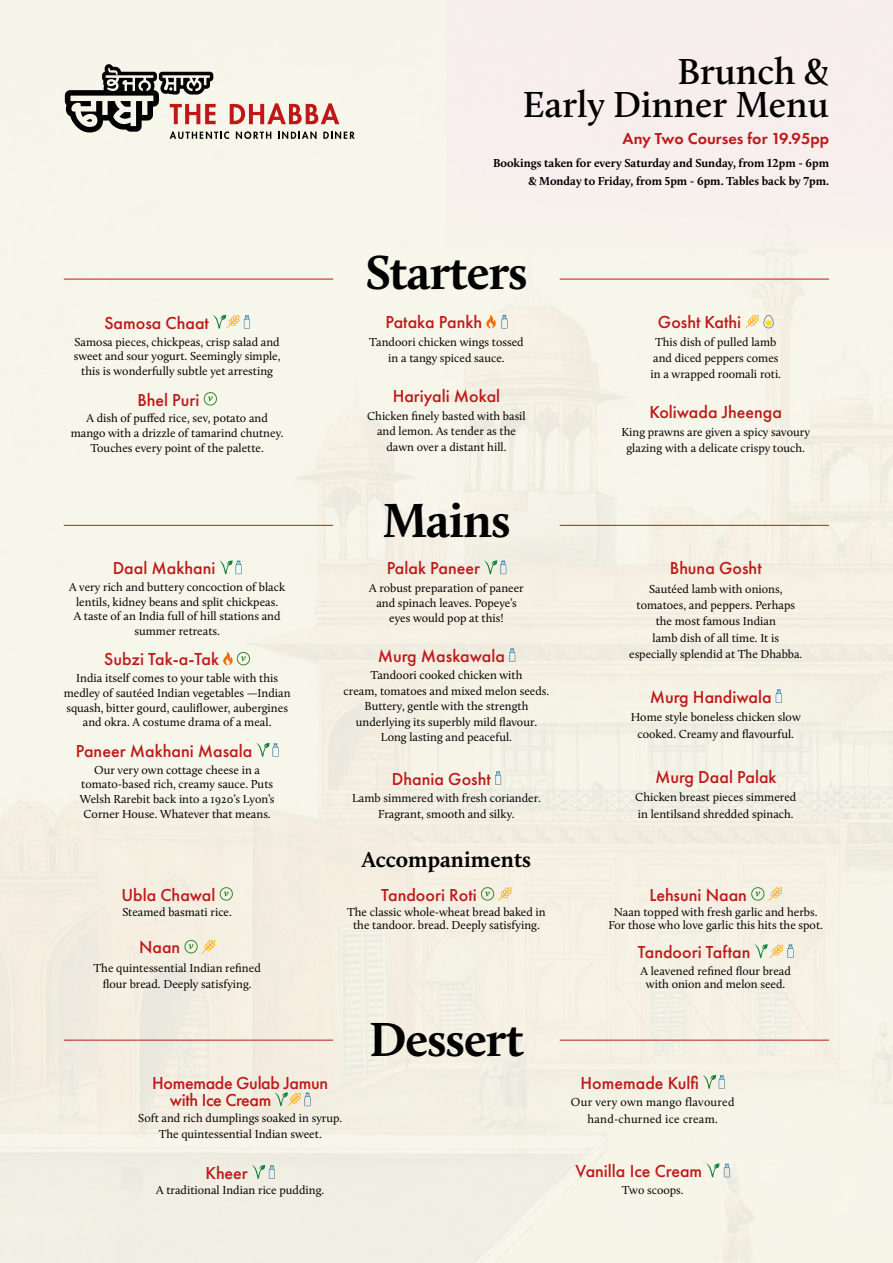
<style>
.page{position:relative;width:893px;height:1263px;background:#fff}
.page>*{position:absolute;margin:0;border:0;box-sizing:border-box;transform-origin:0 0}
.t1{font:700 49.5px "Calluna";letter-spacing:-.02em;color:#000}
.t2{font:600 37.5px/33px "Calluna";color:#000;text-align:right}
.t3{font:700 22.5px "Calluna";color:#000}
.t4{font:500 18px "Futura PT";color:#be1818}
.t5{font:500 18px/17.5px "Futura PT";letter-spacing:-.02em;color:#be1818}
.t6{font:600 16.5px "Futura PT";color:#be1818}
.t7{font:12px/14.7px "Calluna";color:#000;text-align:center}
.t8{font:700 12px/18.6px "Calluna";color:#000;text-align:right}
.t9{font:12px/17.1px "Calluna";letter-spacing:.02em;color:#000;text-align:center}
</style>
<div class="page">
<div style="left:446px;top:0;width:447px;height:252px;background:#f7eeed"></div>
<svg style="left:213px;top:315px;width:37px;height:14px"></svg>
<svg style="left:204px;top:392px;width:13px;height:14px"></svg>
<svg style="left:220px;top:560px;width:22px;height:14px"></svg>
<svg style="left:223px;top:652px;width:27px;height:13px"></svg>
<svg style="left:256px;top:743px;width:23px;height:14px"></svg>
<svg style="left:220px;top:887px;width:13px;height:14px"></svg>
<svg style="left:184px;top:940px;width:31px;height:13px"></svg>
<svg style="left:275px;top:1092px;width:36px;height:14px"></svg>
<svg style="left:252px;top:1165px;width:23px;height:14px"></svg>
<svg style="left:486px;top:315px;width:21px;height:13px"></svg>
<svg style="left:484px;top:560px;width:22px;height:14px"></svg>
<svg style="left:509px;top:648px;width:6px;height:14px"></svg>
<svg style="left:495px;top:771px;width:6px;height:14px"></svg>
<svg style="left:481px;top:887px;width:31px;height:14px"></svg>
<svg style="left:776px;top:689px;width:6px;height:14px"></svg>
<svg style="left:751px;top:887px;width:31px;height:14px"></svg>
<svg style="left:755px;top:944px;width:39px;height:14px"></svg>
<svg style="left:703px;top:1075px;width:22px;height:14px"></svg>
<svg style="left:706px;top:1163px;width:24px;height:14px"></svg>
<svg style="left:745px;top:315px;width:29px;height:13px"></svg>
<hr style="left:64px;top:279px;width:269px;height:1px;background:#be1818">
<hr style="left:64px;top:525px;width:269px;height:1px;background:#be1818">
<hr style="left:64px;top:1040px;width:269px;height:1px;background:#be1818">
<hr style="left:560px;top:279px;width:269px;height:1px;background:#be1818">
<hr style="left:560px;top:525px;width:269px;height:1px;background:#be1818">
<hr style="left:560px;top:1040px;width:269px;height:1px;background:#be1818">
<svg style="left:65px;top:64px;width:290px;height:75px;background:#c7bbb3"></svg>
<h2 class="t2" style="left:523px;top:54px;width:308px">Brunch &amp;<br>Early Dinner Menu</h2>
<h3 class="t6" style="left:623px;top:128px;width:208px">Any Two Courses for 19.95pp</h3>
<p class="t8" style="left:493px;top:153px;width:338px">Bookings taken for every Saturday and Sunday, from 12pm - 6pm &amp; Monday to Friday, from 5pm - 6pm. Tables back by 7pm.</p>
<h3 class="t4" style="left:104px;top:312px;width:106px">Samosa Chaat</h3>
<p class="t7" style="left:74px;top:334px;width:208px">Samosa pieces, chickpeas, crisp salad and sweet and sour yogurt. Seemingly simple, this is wonderfully subtle yet arresting</p>
<h3 class="t4" style="left:137px;top:389px;width:64px">Bhel Puri</h3>
<p class="t7" style="left:71px;top:411px;width:214px">A dish of puffed rice, sev, potato and mango with a drizzle of tamarind chutney.<br>Touches every point of the palette.</p>
<h3 class="t4" style="left:113px;top:557px;width:104px">Daal Makhani</h3>
<p class="t7" style="left:69px;top:579px;width:218px">A very rich and buttery concoction of black lentils, kidney beans and split chickpeas.<br>A taste of an India full of hill stations and summer retreats.</p>
<h3 class="t4" style="left:104px;top:649px;width:116px">Subzi Tak-a-Tak</h3>
<p class="t7" style="left:64px;top:671px;width:228px">India itself comes to your table with this medley of sautéed Indian vegetables —Indian squash, bitter gourd, cauliflower, aubergines and okra. A costume drama of a meal.</p>
<h3 class="t4" style="left:76px;top:740px;width:178px">Paneer Makhani Masala</h3>
<p class="t7" style="left:80px;top:762px;width:196px">Our very own cottage cheese in a tomato-based rich, creamy sauce. Puts Welsh Rarebit back into a 1920’s Lyon’s Corner House. Whatever that means.</p>
<h3 class="t4" style="left:121px;top:884px;width:96px">Ubla Chawal</h3>
<p class="t7" style="left:122px;top:904px;width:111px">Steamed basmati rice.</p>
<h3 class="t4" style="left:139px;top:936px;width:43px">Naan</h3>
<p class="t7" style="left:94px;top:959px;width:169px;line-height:16.2px">The quintessential Indian refined flour bread. Deeply satisfying.</p>
<h1 class="t1" style="left:365px;top:242px;width:163px">Starters</h1>
<h3 class="t4" style="left:385px;top:312px;width:98px">Pataka Pankh</h3>
<p class="t7" style="left:369px;top:334px;width:156px;line-height:15.8px">Tandoori chicken wings tossed in a tangy spiced sauce.</p>
<h3 class="t4" style="left:393px;top:385px;width:109px">Hariyali Mokal</h3>
<p class="t7" style="left:367px;top:408px;width:160px;line-height:15.8px">Chicken finely basted with basil and lemon. As tender as the dawn over a distant hill.</p>
<h1 class="t1" style="left:382px;top:489px;width:130px">Mains</h1>
<h3 class="t4" style="left:387px;top:557px;width:95px">Palak Paneer</h3>
<p class="t7" style="left:369px;top:580px;width:156px;line-height:15.3px">A robust preparation of paneer and spinach leaves. Popeye’s eyes would pop at this!</p>
<h3 class="t4" style="left:378px;top:645px;width:129px">Murg Maskawala</h3>
<p class="t7" style="left:344px;top:668px;width:207px;line-height:15.3px">Tandoori cooked chicken with<br>cream, tomatoes and mixed melon seeds.<br>Buttery, gentle with the strength underlying its superbly mild flavour.<br>Long lasting and peaceful.</p>
<h3 class="t4" style="left:392px;top:768px;width:100px">Dhania Gosht</h3>
<p class="t7" style="left:352px;top:790px;width:190px;line-height:15.3px">Lamb simmered with fresh coriander.<br>Fragrant, smooth and silky.</p>
<h3 class="t3" style="left:362px;top:846px;width:171px">Accompaniments</h3>
<h3 class="t4" style="left:381px;top:884px;width:97px">Tandoori Roti</h3>
<p class="t7" style="left:347px;top:905px;width:200px;line-height:13.2px">The classic whole-wheat bread baked in the tandoor. bread. Deeply satisfying.</p>
<h1 class="t1" style="left:369px;top:1008px;width:156px">Dessert</h1>
<h3 class="t5" style="left:170px;top:1074px;width:160px;text-indent:-18px">Homemade Gulab Jamun with Ice Cream</h3>
<p class="t7" style="left:138px;top:1109px;width:205px;line-height:16.4px">Soft and rich dumplings soaked in syrup.<br>The quintessential Indian sweet.</p>
<h3 class="t4" style="left:206px;top:1162px;width:44px">Kheer</h3>
<p class="t7" style="left:156px;top:1183px;width:170px">A traditional Indian rice pudding.</p>
<h3 class="t4" style="left:658px;top:312px;width:85px">Gosht Kathi</h3>
<p class="t7" style="left:650px;top:334px;width:132px;line-height:15.9px">This dish of pulled lamb and diced peppers comes in a wrapped roomali roti.</p>
<h3 class="t4" style="left:650px;top:401px;width:134px">Koliwada Jheenga</h3>
<p class="t7" style="left:621px;top:424px;width:190px;line-height:15.9px">King prawns are given a spicy savoury glazing with a delicate crispy touch.</p>
<h3 class="t4" style="left:670px;top:557px;width:93px">Bhuna Gosht</h3>
<p class="t7" style="left:629px;top:580px;width:175px;line-height:16.4px">Sautéed lamb with onions, tomatoes, and peppers. Perhaps the most famous Indian<br>lamb dish of all time. It is especially splendid at The Dhabba.</p>
<h3 class="t4" style="left:650px;top:686px;width:123px">Murg Handiwala</h3>
<p class="t7" style="left:631px;top:709px;width:171px;line-height:16.4px">Home style boneless chicken slow cooked. Creamy and flavourful.</p>
<h3 class="t4" style="left:655px;top:766px;width:123px">Murg Daal Palak</h3>
<p class="t7" style="left:635px;top:789px;width:163px;line-height:16.4px;text-align:left">Chicken breast pieces simmered in lentilsand shredded spinach.</p>
<h3 class="t4" style="left:649px;top:884px;width:99px">Lehsuni Naan</h3>
<p class="t7" style="left:608px;top:905px;width:216px;line-height:13.2px">Naan topped with fresh garlic and herbs.<br>For those who love garlic this hits the spot.</p>
<h3 class="t4" style="left:638px;top:941px;width:114px">Tandoori Taftan</h3>
<p class="t7" style="left:640px;top:964px;width:152px;line-height:13.5px">A leavened refined flour bread with onion and melon seed.</p>
<h3 class="t4" style="left:581px;top:1072px;width:120px">Homemade Kulfi</h3>
<p class="t9" style="left:571px;top:1093px;width:165px">Our very own mango flavoured hand-churned ice cream.</p>
<h3 class="t4" style="left:575px;top:1160px;width:128px">Vanilla Ice Cream</h3>
<p class="t7" style="left:622px;top:1183px;width:63px">Two scoops.</p>
</div>
